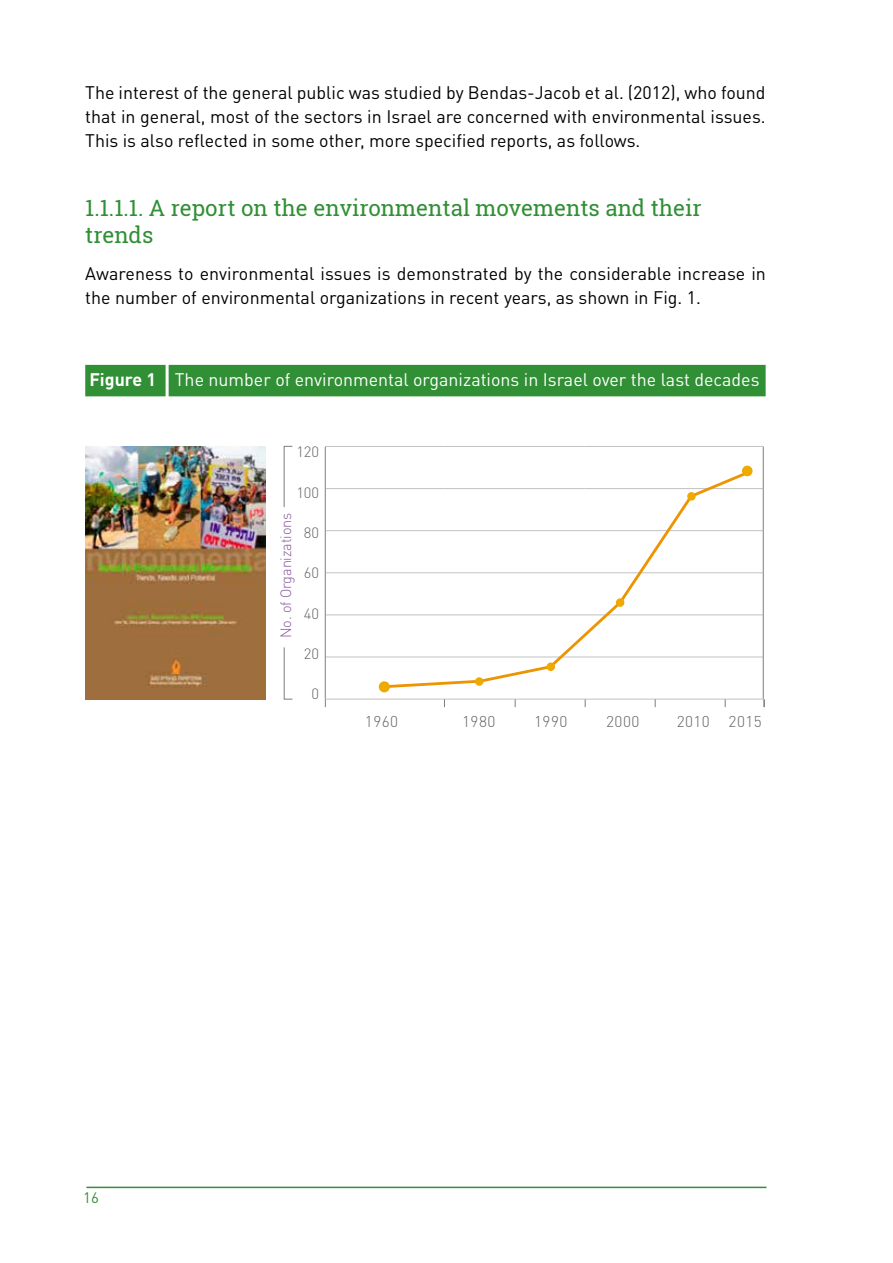
<style>
.page{position:relative;width:893px;height:1263px;background:#fff}
.page>*{position:absolute;margin:0;border:0;box-sizing:border-box;transform-origin:0 0}
.t1{font:42px "DINOT";color:#fff}
.t2{font:22.5px/27px "Roboto Slab";color:#318f35}
.t3{font:18px/24px "DINOT";color:#000;text-align:justify}
.t4{font:18px "DINOT";color:#fff}
.t5{font:700 18px "DINOT";color:#fff}
.t6{font:300 15.45px "DINOT";letter-spacing:.03em;color:#636363}
.t7{font:15px "DINOT";color:#318f35}
.t8{font:300 14.85px "DINOT";letter-spacing:-.01em;color:#89559b}
.t9{font:300 14.85px "DINOT";color:#636363}
</style>
<div class="page">
<hr style="left:86px;top:1187px;width:680px;height:1px;background:#318f35">
<div style="left:85px;top:365px;width:681px;height:31px;background:#318f35"></div>
<img style="left:85px;top:446px;width:180px;height:253px">
<hr style="left:725px;top:446px;width:38px;height:1px;background:#c2c2c2">
<hr style="left:655px;top:446px;width:70px;height:1px;background:#c2c2c2">
<hr style="left:585px;top:446px;width:70px;height:1px;background:#c2c2c2">
<hr style="left:514px;top:446px;width:71px;height:1px;background:#c2c2c2">
<hr style="left:444px;top:446px;width:70px;height:1px;background:#c2c2c2">
<hr style="left:325px;top:446px;width:119px;height:1px;background:#c2c2c2">
<hr style="left:725px;top:488px;width:38px;height:1px;background:#c2c2c2">
<hr style="left:326px;top:488px;width:118px;height:1px;background:#c2c2c2">
<hr style="left:725px;top:530px;width:38px;height:1px;background:#c2c2c2">
<hr style="left:326px;top:530px;width:118px;height:1px;background:#c2c2c2">
<hr style="left:725px;top:572px;width:38px;height:1px;background:#c2c2c2">
<hr style="left:326px;top:572px;width:118px;height:1px;background:#c2c2c2">
<hr style="left:725px;top:614px;width:38px;height:1px;background:#c2c2c2">
<hr style="left:326px;top:614px;width:118px;height:1px;background:#c2c2c2">
<hr style="left:725px;top:657px;width:38px;height:1px;background:#c2c2c2">
<hr style="left:326px;top:657px;width:118px;height:1px;background:#c2c2c2">
<hr style="left:725px;top:699px;width:38px;height:1px;background:#c2c2c2">
<hr style="left:655px;top:699px;width:70px;height:1px;background:#c2c2c2">
<hr style="left:585px;top:699px;width:70px;height:1px;background:#c2c2c2">
<hr style="left:514px;top:699px;width:71px;height:1px;background:#c2c2c2">
<hr style="left:444px;top:699px;width:70px;height:1px;background:#c2c2c2">
<hr style="left:325px;top:699px;width:119px;height:1px;background:#c2c2c2">
<hr style="left:325px;top:447px;width:1px;height:42px;background:#7d7d7d">
<hr style="left:325px;top:489px;width:1px;height:42px;background:#7d7d7d">
<hr style="left:325px;top:531px;width:1px;height:42px;background:#7d7d7d">
<hr style="left:325px;top:573px;width:1px;height:42px;background:#7d7d7d">
<hr style="left:325px;top:615px;width:1px;height:42px;background:#7d7d7d">
<hr style="left:325px;top:657px;width:1px;height:42px;background:#7d7d7d">
<hr style="left:763px;top:447px;width:1px;height:42px;background:#7d7d7d">
<hr style="left:763px;top:489px;width:1px;height:42px;background:#7d7d7d">
<hr style="left:763px;top:531px;width:1px;height:42px;background:#7d7d7d">
<hr style="left:763px;top:573px;width:1px;height:42px;background:#7d7d7d">
<hr style="left:763px;top:615px;width:1px;height:42px;background:#7d7d7d">
<hr style="left:763px;top:657px;width:1px;height:42px;background:#7d7d7d">
<svg style="left:383px;top:473px;width:369px;height:215px"></svg>
<div style="left:546px;top:662px;width:9px;height:9px;background:#efaa00;border-radius:50%"></div>
<div style="left:475px;top:677px;width:8px;height:9px;background:#efaa00;border-radius:50%"></div>
<div style="left:687px;top:492px;width:9px;height:9px;background:#efaa00;border-radius:50%"></div>
<div style="left:616px;top:598px;width:8px;height:9px;background:#efaa00;border-radius:50%"></div>
<div style="left:742px;top:466px;width:10px;height:10px;background:#efaa00;border-radius:50%"></div>
<div style="left:379px;top:681px;width:11px;height:11px;background:#efaa00;border-radius:50%"></div>
<svg style="left:284px;top:446px;width:9px;height:61px"></svg>
<svg style="left:284px;top:647px;width:9px;height:53px"></svg>
<svg style="left:763px;top:699px;width:2px;height:8px"></svg>
<p class="t3" style="left:85px;top:80px;width:682px">The interest of the general public was studied by Bendas-Jacob et al. (2012), who found that in general, most of the sectors in Israel are concerned with environmental issues.<br>This is also reflected in some other, more specified reports, as follows.</p>
<p class="t2" style="left:85px;top:194px;width:618px">1.1.1.1. A report on the environmental movements and their trends</p>
<p class="t3" style="left:85px;top:261px;width:682px">Awareness to environmental issues is demonstrated by the considerable increase in the number of environmental organizations in recent years, as shown in Fig. 1.</p>
<p class="t5" style="left:89px;top:368px;width:68px">Figure 1</p>
<h1 class="t1" style="left:160px;top:352px;width:15px">|</h1>
<p class="t4" style="left:175px;top:368px;width:586px">The number of environmental organizations in Israel over the last decades</p>
<p class="t9" style="left:296px;top:443px;width:24px">120</p>
<p class="t9" style="left:296px;top:483px;width:24px">100</p>
<p class="t9" style="left:304px;top:523px;width:17px">80</p>
<p class="t9" style="left:304px;top:564px;width:17px">60</p>
<p class="t9" style="left:304px;top:604px;width:17px">40</p>
<p class="t9" style="left:304px;top:644px;width:17px">20</p>
<p class="t9" style="left:312px;top:685px;width:9px">0</p>
<p class="t8" style="left:277px;top:638px;width:127px;rotate:-90deg">No. of Organizations</p>
<p class="t6" style="left:365px;top:712px;width:35px">1960</p>
<p class="t6" style="left:462px;top:712px;width:35px">1980</p>
<p class="t6" style="left:534px;top:712px;width:35px">1990</p>
<p class="t6" style="left:606px;top:712px;width:35px">2000</p>
<p class="t6" style="left:677px;top:712px;width:87px">2010 2015</p>
<p class="t7" style="left:83px;top:1188px;width:17px">16</p>
</div>
